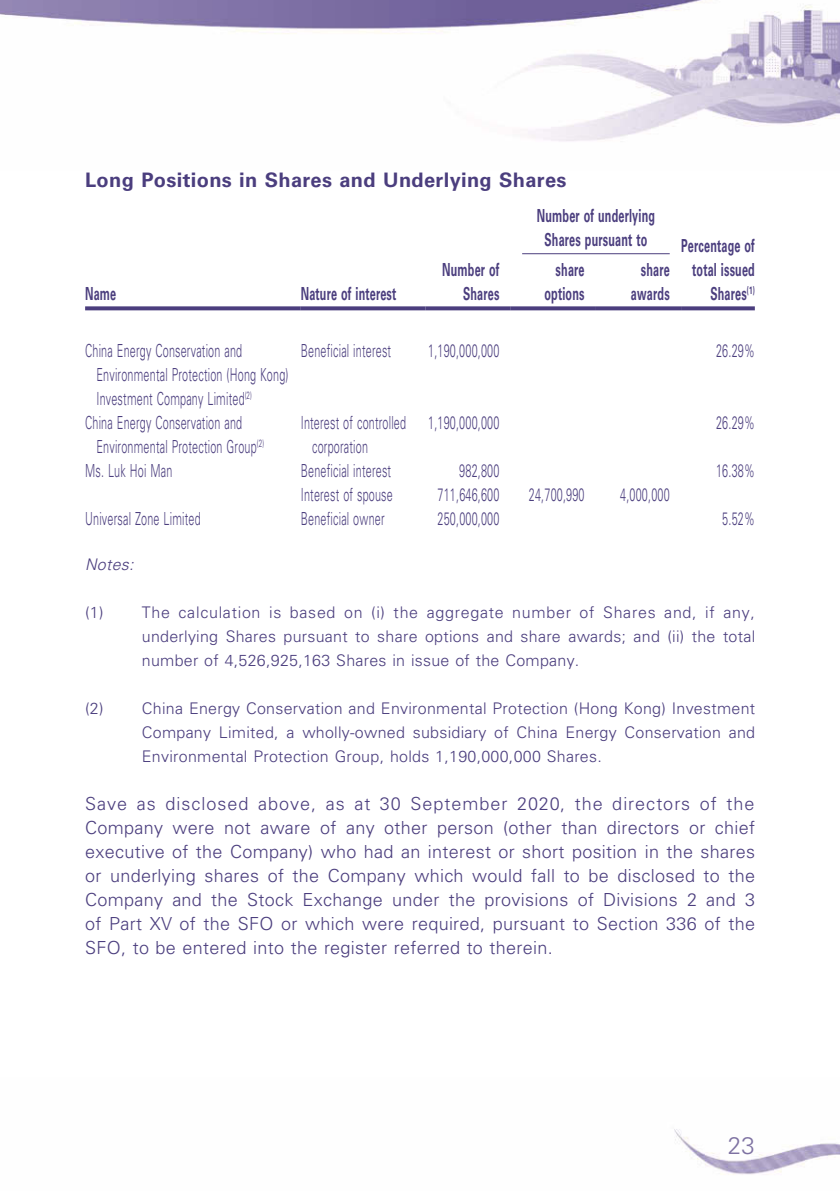
<style>
.page{position:relative;width:840px;height:1191px;background:#fff}
.page>*{position:absolute;margin:0;border:0;box-sizing:border-box;transform-origin:0 0}
.t1{font:300 24px "Univers LT Std";color:#7e72a2}
.t2{font:700 20px "Univers LT Std";letter-spacing:.015em;color:#4b3e7e}
.t3{font:300 18px/24px "Univers LT Std";letter-spacing:.015em;color:#4b3e7e;text-align:justify}
.t4{font:300 18px/24px "Univers LT Std";letter-spacing:.015em;color:#4b3e7e;scale:.6 1}
.t5{font:700 18px/24px "Univers LT Std";letter-spacing:.015em;color:#4b3e7e;text-align:right;scale:.6 1}
.t6{font:300 16px/24px "Univers LT Std";letter-spacing:.015em;color:#4b3e7e;text-align:justify}
.t7{font:italic 300 16px "Univers LT Std";letter-spacing:.015em;color:#4b3e7e}
</style>
<div class="page">
<img style="left:674px;top:1129px;width:165px;height:46px">
<img style="left:0;top:0;width:839px;height:142px">
<hr style="left:522px;top:253px;width:147px;height:1px;background:#4b3e7e">
<svg style="left:85px;top:306px;width:215px;height:4px"></svg>
<svg style="left:300px;top:306px;width:125px;height:4px"></svg>
<svg style="left:425px;top:306px;width:85px;height:4px"></svg>
<svg style="left:510px;top:306px;width:85px;height:4px"></svg>
<svg style="left:595px;top:306px;width:85px;height:4px"></svg>
<svg style="left:680px;top:306px;width:74px;height:4px"></svg>
<p class="t2" style="left:85px;top:168px;width:482px">Long Positions in Shares and Underlying Shares</p>
<p class="t5" style="left:536px;top:204px;width:198px;text-align:center">Number of underlying<br>Shares pursuant to</p>
<p class="t5" style="left:85px;top:282px;width:53px">Name</p>
<p class="t5" style="left:300px;top:282px;width:161px">Nature of interest</p>
<p class="t5" style="left:442px;top:258px;width:97px">Number of<br>Shares</p>
<p class="t5" style="left:544px;top:258px;width:68px">share options</p>
<p class="t5" style="left:630px;top:258px;width:66px;text-align:center">share awards</p>
<p class="t5" style="left:680px;top:234px;width:124px">Percentage of total issued<br>Shares<sup>(1)</sup></p>
<p class="t4" style="left:96px;top:338px;width:321px;text-indent:-11px">China Energy Conservation and<br>Environmental Protection (Hong Kong)<br>Investment Company Limited<sup>(2)</sup></p>
<p class="t4" style="left:300px;top:338px;width:152px">Beneficial interest</p>
<p class="t4" style="left:428px;top:338px;width:120px">1,190,000,000</p>
<p class="t4" style="left:715px;top:338px;width:66px">26.29%</p>
<p class="t4" style="left:96px;top:410px;width:281px;text-indent:-11px">China Energy Conservation and<br>Environmental Protection Group<sup>(2)</sup></p>
<p class="t4" style="left:312px;top:410px;width:158px;text-indent:-11px">Interest of controlled corporation</p>
<p class="t4" style="left:428px;top:410px;width:120px">1,190,000,000</p>
<p class="t4" style="left:715px;top:410px;width:66px">26.29%</p>
<p class="t4" style="left:85px;top:458px;width:147px">Ms. Luk Hoi Man</p>
<p class="t4" style="left:300px;top:458px;width:152px">Beneficial interest</p>
<p class="t4" style="left:459px;top:458px;width:68px">982,800</p>
<p class="t4" style="left:715px;top:458px;width:66px">16.38%</p>
<p class="t4" style="left:300px;top:482px;width:155px">Interest of spouse</p>
<p class="t4" style="left:437px;top:482px;width:105px">711,646,600</p>
<p class="t4" style="left:528px;top:482px;width:94px">24,700,990</p>
<p class="t4" style="left:620px;top:482px;width:84px">4,000,000</p>
<p class="t4" style="left:85px;top:506px;width:194px">Universal Zone Limited</p>
<p class="t4" style="left:301px;top:506px;width:141px">Beneficial owner</p>
<p class="t4" style="left:437px;top:506px;width:105px">250,000,000</p>
<p class="t4" style="left:722px;top:506px;width:56px">5.52%</p>
<p class="t7" style="left:85px;top:554px;width:50px">Notes:</p>
<p class="t6" style="left:142px;top:600px;width:614px;text-indent:-57px">(1) The calculation is based on (i) the aggregate number of Shares and, if any, underlying Shares pursuant to share options and share awards; and (ii) the total number of 4,526,925,163 Shares in issue of the Company.</p>
<p class="t6" style="left:142px;top:696px;width:614px;text-indent:-57px">(2) China Energy Conservation and Environmental Protection (Hong Kong) Investment Company Limited, a wholly-owned subsidiary of China Energy Conservation and Environmental Protection Group, holds 1,190,000,000 Shares.</p>
<p class="t3" style="left:85px;top:791px;width:671px">Save as disclosed above, as at 30 September 2020, the directors of the Company were not aware of any other person (other than directors or chief executive of the Company) who had an interest or short position in the shares or underlying shares of the Company which would fall to be disclosed to the Company and the Stock Exchange under the provisions of Divisions 2 and 3 of Part XV of the SFO or which were required, pursuant to Section 336 of the SFO, to be entered into the register referred to therein.</p>
<h1 class="t1" style="left:727px;top:1131px;width:29px">23</h1>
</div>
